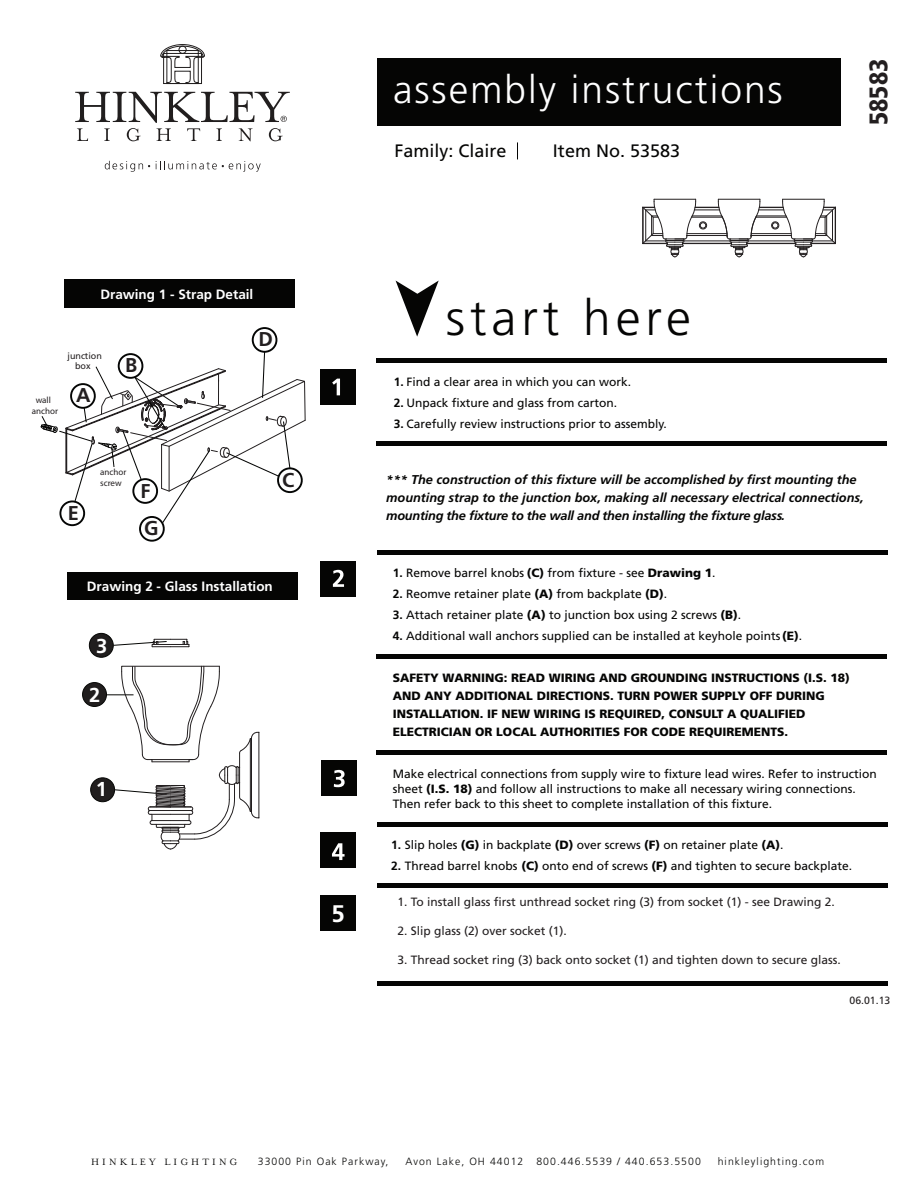
<style>
.page{position:relative;width:918px;height:1188px;background:#fff}
.page>*{position:absolute;margin:0;border:0;box-sizing:border-box;transform-origin:0 0}
.t1{font:300 49.65px "Frutiger LT Std";letter-spacing:.1em;color:#050504}
.t2{font:300 39px "Frutiger LT Std";letter-spacing:.05em;color:#fff}
.t3{font:900 condensed 25.5px "Frutiger LT Std";color:#231f20}
.t4{font:700 24px "Frutiger LT Std";color:#fff}
.t5{font:700 20.1px "Frutiger LT Std";color:#fff}
.t6{font:700 19.95px/37.5px "Frutiger LT Std";color:#231f20}
.t7{font:18px "Frutiger LT Std";color:#050504}
.t8{font:700 13.5px "Frutiger LT Std";color:#fff}
.t9{font:italic 700 12.75px/18px "Frutiger LT Std";color:#050504}
.t10{font:12px/15px "Frutiger LT Std";color:#050504}
.t11{font:900 12px/18px "Frutiger LT Std";color:#050504}
.t12{font:12px "Frutiger LT Std";color:#231f20}
.t13{font:300 10.5px "Frutiger LT Std";letter-spacing:.1em;color:#080807}
.t14{font:10.5px "Mrs Eaves Roman";letter-spacing:.3em;color:#080807}
.t15{font:10.5px "Frutiger LT Std";color:#231f20}
.t16{font:9px/10.8px "Myriad";color:#231f20;text-align:center}
.t17{font:9px/10.8px "Frutiger LT Std";color:#231f20;text-align:center}
.s1{font-weight:700}
.s2{font-weight:900}
</style>
<div class="page">
<div style="left:377px;top:58px;width:463px;height:68px;background:#050504"></div>
<svg style="left:105px;top:161px;width:45px;height:11px"></svg>
<svg style="left:156px;top:161px;width:105px;height:11px"></svg>
<svg style="left:160px;top:44px;width:45px;height:40px"></svg>
<svg style="left:75px;top:92px;width:215px;height:49px"></svg>
<svg style="left:396px;top:281px;width:43px;height:56px"></svg>
<div style="left:321px;top:369px;width:35px;height:36px;background:#050504"></div>
<svg style="left:332px;top:379px;width:8px;height:16px"></svg>
<div style="left:321px;top:761px;width:36px;height:35px;background:#050504"></div>
<div style="left:377px;top:358px;width:510px;height:5px;background:#050504"></div>
<div style="left:377px;top:441px;width:510px;height:5px;background:#050504"></div>
<div style="left:377px;top:550px;width:510px;height:5px;background:#050504"></div>
<div style="left:376px;top:654px;width:511px;height:5px;background:#050504"></div>
<div style="left:377px;top:822px;width:510px;height:5px;background:#050504"></div>
<div style="left:377px;top:883px;width:510px;height:5px;background:#050504"></div>
<div style="left:376px;top:750px;width:511px;height:5px;background:#050504"></div>
<div style="left:377px;top:981px;width:510px;height:5px;background:#050504"></div>
<svg style="left:517px;top:142px;width:1px;height:17px"></svg>
<svg style="left:334px;top:770px;width:11px;height:17px"></svg>
<div style="left:321px;top:561px;width:35px;height:36px;background:#050504"></div>
<div style="left:321px;top:833px;width:35px;height:35px;background:#050504"></div>
<div style="left:321px;top:896px;width:35px;height:35px;background:#050504"></div>
<svg style="left:332px;top:843px;width:13px;height:17px"></svg>
<svg style="left:333px;top:570px;width:11px;height:17px"></svg>
<div style="left:64px;top:280px;width:231px;height:28px;background:#050504"></div>
<div style="left:68px;top:572px;width:230px;height:28px;background:#050504"></div>
<div style="left:252px;top:327px;width:25px;height:26px;border:2px solid #050605;border-radius:50%"></div>
<div style="left:139px;top:516px;width:26px;height:26px;border:2px solid #050605;border-radius:50%"></div>
<div style="left:59px;top:500px;width:26px;height:26px;border:2px solid #050605;border-radius:50%"></div>
<svg style="left:41px;top:351px;width:265px;height:173px"></svg>
<div style="left:91px;top:778px;width:24px;height:24px;background:#211e1e;border-radius:50%"></div>
<div style="left:90px;top:778px;width:25px;height:24px;border:1px solid #050604;border-radius:50%"></div>
<div style="left:83px;top:683px;width:23px;height:23px;background:#211e1e;border-radius:50%"></div>
<div style="left:82px;top:682px;width:25px;height:25px;border:1px solid #050604;border-radius:50%"></div>
<div style="left:89px;top:633px;width:24px;height:24px;background:#211e1e;border-radius:50%"></div>
<div style="left:89px;top:633px;width:25px;height:25px;border:1px solid #050604;border-radius:50%"></div>
<svg style="left:112px;top:639px;width:78px;height:8px"></svg>
<svg style="left:105px;top:666px;width:155px;height:184px"></svg>
<svg style="left:642px;top:199px;width:194px;height:58px"></svg>
<h2 class="t2" style="left:393px;top:68px;width:391px">assembly instructions</h2>
<h3 class="t7" style="left:394px;top:140px;width:114px">Family: Claire</h3>
<h3 class="t7" style="left:553px;top:140px;width:129px">Item No. 53583</h3>
<h3 class="t3" style="left:863px;top:125px;width:68px;rotate:-90deg">58583</h3>
<p class="t8" style="left:100px;top:287px;width:155px">Drawing 1 - Strap Detail</p>
<p class="t16" style="left:32px;top:395px;width:28px">wall anchor</p>
<p class="t17" style="left:68px;top:350px;width:36px">junction box</p>
<h3 class="t6" style="left:76px;top:377px;width:16px">A</h3>
<h3 class="t6" style="left:125px;top:347px;width:14px">B</h3>
<h3 class="t6" style="left:258px;top:321px;width:16px">D</h3>
<h3 class="t6" style="left:68px;top:495px;width:13px">E</h3>
<p class="t16" style="left:100px;top:467px;width:28px;text-align:left">anchor screw</p>
<h3 class="t6" style="left:141px;top:472px;width:19px">F<br>G</h3>
<h3 class="t6" style="left:282px;top:461px;width:14px">C</h3>
<p class="t8" style="left:87px;top:578px;width:188px">Drawing 2 - Glass Installation</p>
<h3 class="t5" style="left:96px;top:634px;width:13px">3</h3>
<h3 class="t5" style="left:89px;top:683px;width:13px">2</h3>
<h3 class="t5" style="left:96px;top:778px;width:13px">1</h3>
<h3 class="t4" style="left:331px;top:899px;width:15px">5</h3>
<h1 class="t1" style="left:446px;top:290px;width:247px">start here</h1>
<p class="t10" style="left:394px;top:374px;width:239px"><span class="s1">1.</span> Find a clear area in which you can work.</p>
<p class="t10" style="left:394px;top:395px;width:225px"><span class="s1">2.</span> Unpack fixture and glass from carton.</p>
<p class="t10" style="left:394px;top:416px;width:275px"><span class="s1">3.</span> Carefully review instructions prior to assembly.</p>
<p class="t9" style="left:386px;top:471px;width:479px">*** The construction of this fixture will be accomplished by first mounting the mounting strap to the junction box, making all necessary electrical connections, mounting the fixture to the wall and then installing the fixture glass.</p>
<p class="t10" style="left:393px;top:565px;width:324px"><span class="s1">1.</span> Remove barrel knobs <span class="s2">(C)</span> from fixture - see <span class="s2">Drawing 1</span>.</p>
<p class="t10" style="left:393px;top:586px;width:276px"><span class="s1">2.</span> Reomve retainer plate <span class="s2">(A)</span> from backplate <span class="s2">(D)</span>.</p>
<p class="t10" style="left:393px;top:607px;width:350px"><span class="s1">3.</span> Attach retainer plate <span class="s2">(A)</span> to junction box using 2 screws <span class="s2">(B)</span>.</p>
<p class="t10" style="left:393px;top:628px;width:411px"><span class="s1">4.</span> Additional wall anchors supplied can be installed at keyhole points <span class="s2">(E)</span>.</p>
<p class="t11" style="left:393px;top:668px;width:459px">SAFETY WARNING: READ WIRING AND GROUNDING INSTRUCTIONS (I.S. 18)<br>AND ANY ADDITIONAL DIRECTIONS. TURN POWER SUPPLY OFF DURING INSTALLATION. IF NEW WIRING IS REQUIRED, CONSULT A QUALIFIED ELECTRICIAN OR LOCAL AUTHORITIES FOR CODE REQUIREMENTS.</p>
<p class="t10" style="left:393px;top:766px;width:486px">Make electrical connections from supply wire to fixture lead wires. Refer to instruction sheet <span class="s2">(I.S. 18)</span> and follow all instructions to make all necessary wiring connections.<br>Then refer back to this sheet to complete installation of this fixture.</p>
<p class="t10" style="left:391px;top:837px;width:394px"><span class="s1">1.</span> Slip holes <span class="s2">(G)</span> in backplate <span class="s2">(D)</span> over screws <span class="s2">(F)</span> on retainer plate <span class="s2">(A)</span>.</p>
<p class="t10" style="left:391px;top:858px;width:462px"><span class="s1">2.</span> Thread barrel knobs <span class="s2">(C)</span> onto end of screws <span class="s2">(F)</span> and tighten to secure backplate.</p>
<p class="t12" style="left:398px;top:895px;width:439px">1. To install glass first unthread socket ring (3) from socket (1) - see Drawing 2.</p>
<p class="t12" style="left:398px;top:924px;width:171px">2. Slip glass (2) over socket (1).</p>
<p class="t12" style="left:398px;top:953px;width:445px">3. Thread socket ring (3) back onto socket (1) and tighten down to secure glass.</p>
<p class="t15" style="left:850px;top:995px;width:42px">06.01.13</p>
<p class="t14" style="left:91px;top:1156px;width:148px">HINKLEY LIGHTING</p>
<p class="t13" style="left:258px;top:1155px;width:132px">33000 Pin Oak Parkway,</p>
<p class="t13" style="left:405px;top:1155px;width:297px">Avon Lake, OH 44012 800.446.5539 / 440.653.5500</p>
<p class="t13" style="left:718px;top:1155px;width:108px">hinkleylighting.com</p>
</div>
